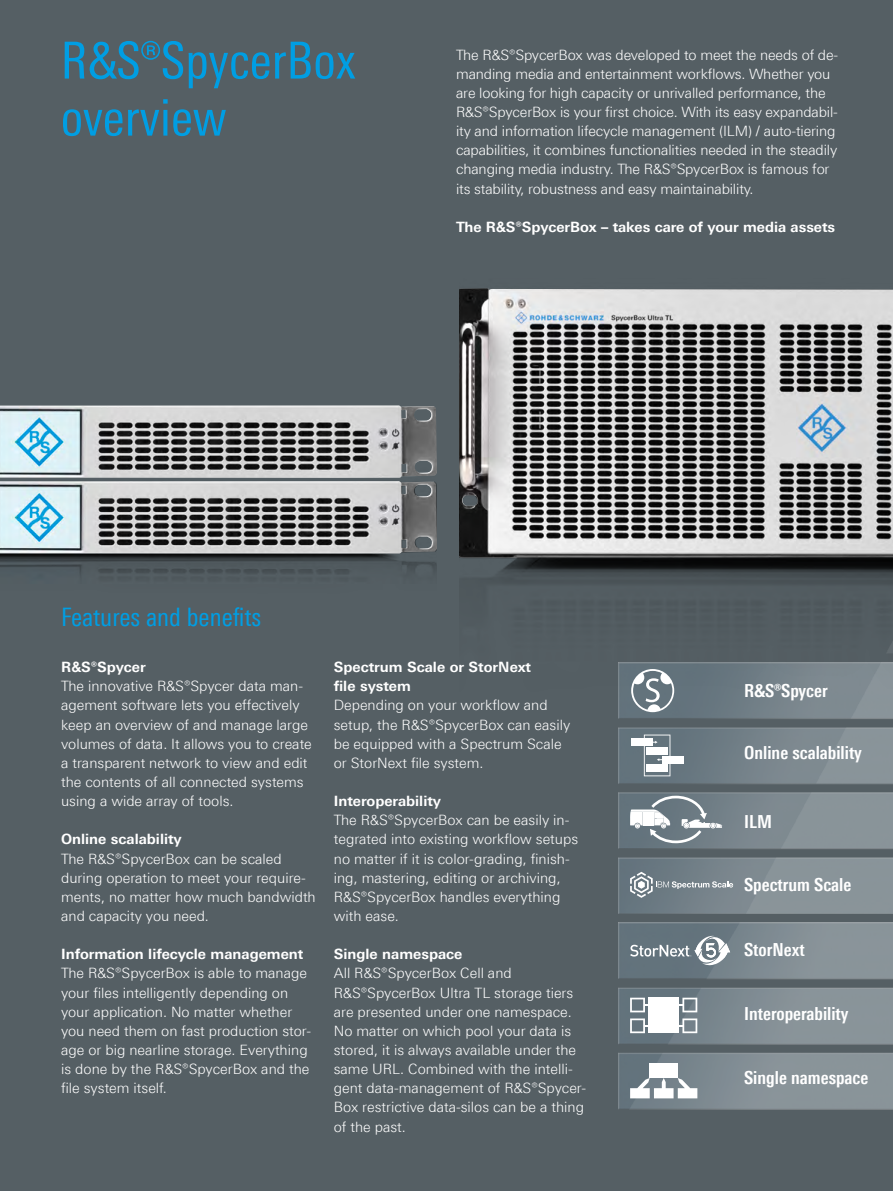
<style>
.page{position:relative;width:893px;height:1191px;background:#555f64}
.page>*{position:absolute;margin:0;border:0;box-sizing:border-box;transform-origin:0 0}
.t1{font:51px/57px "Linotype Univers 420 Cn";color:#009ee3}
.t2{font:25.5px "Linotype Univers 420 Cn";color:#009ee3}
.t3{font:700 18px "Linotype Univers 620 Cn";color:#fff}
.t4{font:300 14.25px/19.2px "Linotype Univers 330";color:#fff}
.t5{font:700 14.25px/19.2px "Linotype Univers 630";color:#fff}
</style>
<div class="page">
<img style="left:618px;top:792px;width:89px;height:121px">
<img style="left:707px;top:792px;width:186px;height:122px">
<img style="left:618px;top:922px;width:274px;height:188px">
<svg style="left:630px;top:871px;width:103px;height:27px;background:#859097"></svg>
<img style="left:478px;top:558px;width:415px;height:226px">
<img style="left:459px;top:288px;width:434px;height:270px">
<svg style="left:631px;top:669px;width:43px;height:43px;background:#909ba2"></svg>
<div style="left:631px;top:738px;width:21px;height:7px;background:#fff"></div>
<div style="left:662px;top:756px;width:21px;height:7px;background:#fff"></div>
<svg style="left:644px;top:734px;width:26px;height:42px"></svg>
<svg style="left:630px;top:794px;width:92px;height:50px;background:#8e999f"></svg>
<div style="left:650px;top:1063px;width:28px;height:14px;background:#fff"></div>
<svg style="left:630px;top:1078px;width:67px;height:20px"></svg>
<div style="left:649px;top:997px;width:30px;height:36px;background:#fff"></div>
<svg style="left:630px;top:997px;width:19px;height:15px"></svg>
<svg style="left:679px;top:997px;width:18px;height:15px"></svg>
<svg style="left:630px;top:1018px;width:19px;height:15px"></svg>
<svg style="left:679px;top:1018px;width:18px;height:15px"></svg>
<img style="left:0;top:553px;width:437px;height:26px">
<img style="left:0;top:481px;width:437px;height:72px">
<img style="left:0;top:405px;width:437px;height:73px">
<h1 class="t1" style="left:61px;top:32px;width:297px">¸SpycerBox overview</h1>
<p class="t4" style="left:456px;top:45px;width:384px">The R&amp;S®SpycerBox was developed to meet the needs of de&shy;manding media and entertainment workflows. Whether you are looking for high capacity or unrivalled performance, the R&amp;S®SpycerBox is your first choice. With its easy expandabil&shy;ity and information lifecycle management (ILM) / auto-tiering capabilities, it combines functionalities needed in the steadily changing media industry. The R&amp;S®SpycerBox is famous for its stability, robustness and easy maintainability.</p>
<p class="t5" style="left:456px;top:217px;width:381px">The R&amp;S®SpycerBox – takes care of your media assets</p>
<h2 class="t2" style="left:61px;top:602px;width:202px">Features and benefits</h2>
<p class="t5" style="left:61px;top:657px;width:86px">¸Spycer</p>
<p class="t4" style="left:61px;top:676px;width:252px">The innovative R&amp;S®Spycer data man&shy;agement software lets you effectively keep an overview of and manage large volumes of data. It allows you to create a transparent network to view and edit the contents of all connected systems using a wide array of tools.</p>
<p class="t5" style="left:61px;top:829px;width:122px">Online scalability</p>
<p class="t4" style="left:61px;top:848px;width:256px">The R&amp;S®SpycerBox can be scaled during operation to meet your require&shy;ments, no matter how much bandwidth and capacity you need.</p>
<p class="t5" style="left:61px;top:944px;width:244px">Information lifecycle management</p>
<p class="t4" style="left:61px;top:963px;width:251px">The R&amp;S®SpycerBox is able to manage your files intelligently depending on your application. No matter whether you need them on fast production stor&shy;age or big nearline storage. Everything is done by the R&amp;S®SpycerBox and the file system itself.</p>
<p class="t5" style="left:334px;top:657px;width:199px">Spectrum Scale or StorNext file system</p>
<p class="t4" style="left:334px;top:695px;width:238px">Depending on your workflow and setup, the R&amp;S®SpycerBox can easily be equipped with a Spectrum Scale or StorNext file system.</p>
<p class="t5" style="left:334px;top:791px;width:109px">Interoperability</p>
<p class="t4" style="left:334px;top:810px;width:246px">The R&amp;S®SpycerBox can be easily in&shy;tegrated into existing workflow setups no matter if it is color-grading, finish&shy;ing, mastering, editing or archiving, R&amp;S®SpycerBox handles everything with ease.</p>
<p class="t5" style="left:334px;top:944px;width:130px">Single namespace</p>
<p class="t4" style="left:334px;top:963px;width:254px">All R&amp;S®SpycerBox Cell and R&amp;S®SpycerBox Ultra TL storage tiers are presented under one namespace.<br>No matter on which pool your data is stored, it is always available under the same URL. Combined with the intelli&shy;gent data-management of R&amp;S®Spycer-Box restrictive data-silos can be a thing of the past.</p>
<p class="t3" style="left:744px;top:679px;width:85px">¸Spycer</p>
<p class="t3" style="left:744px;top:741px;width:119px">Online scalability</p>
<p class="t3" style="left:744px;top:810px;width:29px">ILM</p>
<p class="t3" style="left:744px;top:874px;width:109px">Spectrum Scale</p>
<p class="t3" style="left:744px;top:939px;width:62px">StorNext</p>
<p class="t3" style="left:744px;top:1003px;width:106px">Interoperability</p>
<p class="t3" style="left:744px;top:1067px;width:126px">Single namespace</p>
</div>
